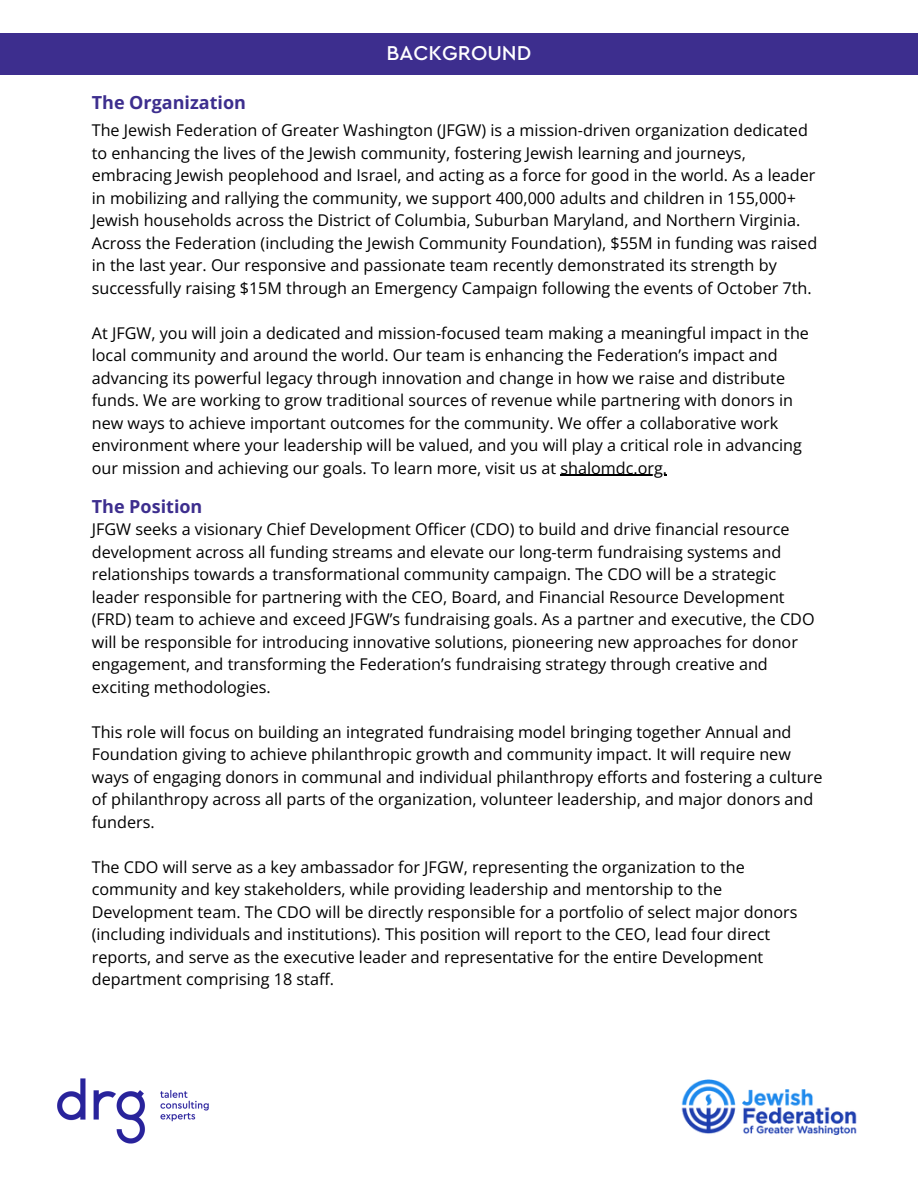
<style>
.page{position:relative;width:918px;height:1188px;background:#fff}
.page>*{position:absolute;margin:0;border:0;box-sizing:border-box;transform-origin:0 0}
.t1{font:500 21px "Cera Pro";color:#fff}
.t2{font:700 18px "Open Sans";color:#3d2e8e}
.t3{font:16.2px/22.5px "Open Sans";color:#000}
</style>
<div class="page">
<div style="left:0;top:33px;width:918px;height:42px;background:#3d2e8e"></div>
<img style="left:57px;top:1078px;width:152px;height:66px">
<hr style="left:560px;top:475px;width:107px;height:1px;background:#000">
<img style="left:681px;top:1079px;width:176px;height:56px">
<h1 class="t1" style="left:387px;top:43px;width:146px">BACKGROUND</h1>
<p class="t2" style="left:92px;top:90px;width:156px">The Organization</p>
<p class="t3" style="left:92px;top:119px;width:727px">The Jewish Federation of Greater Washington (JFGW) is a mission-driven organization dedicated to enhancing the lives of the Jewish community, fostering Jewish learning and journeys, embracing Jewish peoplehood and Israel, and acting as a force for good in the world. As a leader in mobilizing and rallying the community, we support 400,000 adults and children in 155,000+ Jewish households across the District of Columbia, Suburban Maryland, and Northern Virginia.<br>Across the Federation (including the Jewish Community Foundation), $55M in funding was raised in the last year. Our responsive and passionate team recently demonstrated its strength by successfully raising $15M through an Emergency Campaign following the events of October 7th.</p>
<h2 class="t3" style="left:92px;top:321px;width:719px">At JFGW, you will join a dedicated and mission-focused team making a meaningful impact in the local community and around the world. Our team is enhancing the Federation’s impact and advancing its powerful legacy through innovation and change in how we raise and distribute funds. We are working to grow traditional sources of revenue while partnering with donors in new ways to achieve important outcomes for the community. We offer a collaborative work environment where your leadership will be valued, and you will play a critical role in advancing our mission and achieving our goals. To learn more, visit us at shalomdc.org.</h2>
<p class="t2" style="left:92px;top:494px;width:112px">The Position</p>
<p class="t3" style="left:92px;top:518px;width:724px">JFGW seeks a visionary Chief Development Officer (CDO) to build and drive financial resource development across all funding streams and elevate our long-term fundraising systems and relationships towards a transformational community campaign. The CDO will be a strategic leader responsible for partnering with the CEO, Board, and Financial Resource Development (FRD) team to achieve and exceed JFGW’s fundraising goals. As a partner and executive, the CDO will be responsible for introducing innovative solutions, pioneering new approaches for donor engagement, and transforming the Federation’s fundraising strategy through creative and exciting methodologies.</p>
<p class="t3" style="left:92px;top:720px;width:732px">This role will focus on building an integrated fundraising model bringing together Annual and Foundation giving to achieve philanthropic growth and community impact. It will require new ways of engaging donors in communal and individual philanthropy efforts and fostering a culture of philanthropy across all parts of the organization, volunteer leadership, and major donors and funders.</p>
<p class="t3" style="left:92px;top:855px;width:707px">The CDO will serve as a key ambassador for JFGW, representing the organization to the community and key stakeholders, while providing leadership and mentorship to the Development team. The CDO will be directly responsible for a portfolio of select major donors (including individuals and institutions). This position will report to the CEO, lead four direct reports, and serve as the executive leader and representative for the entire Development department comprising 18 staff.</p>
</div>
